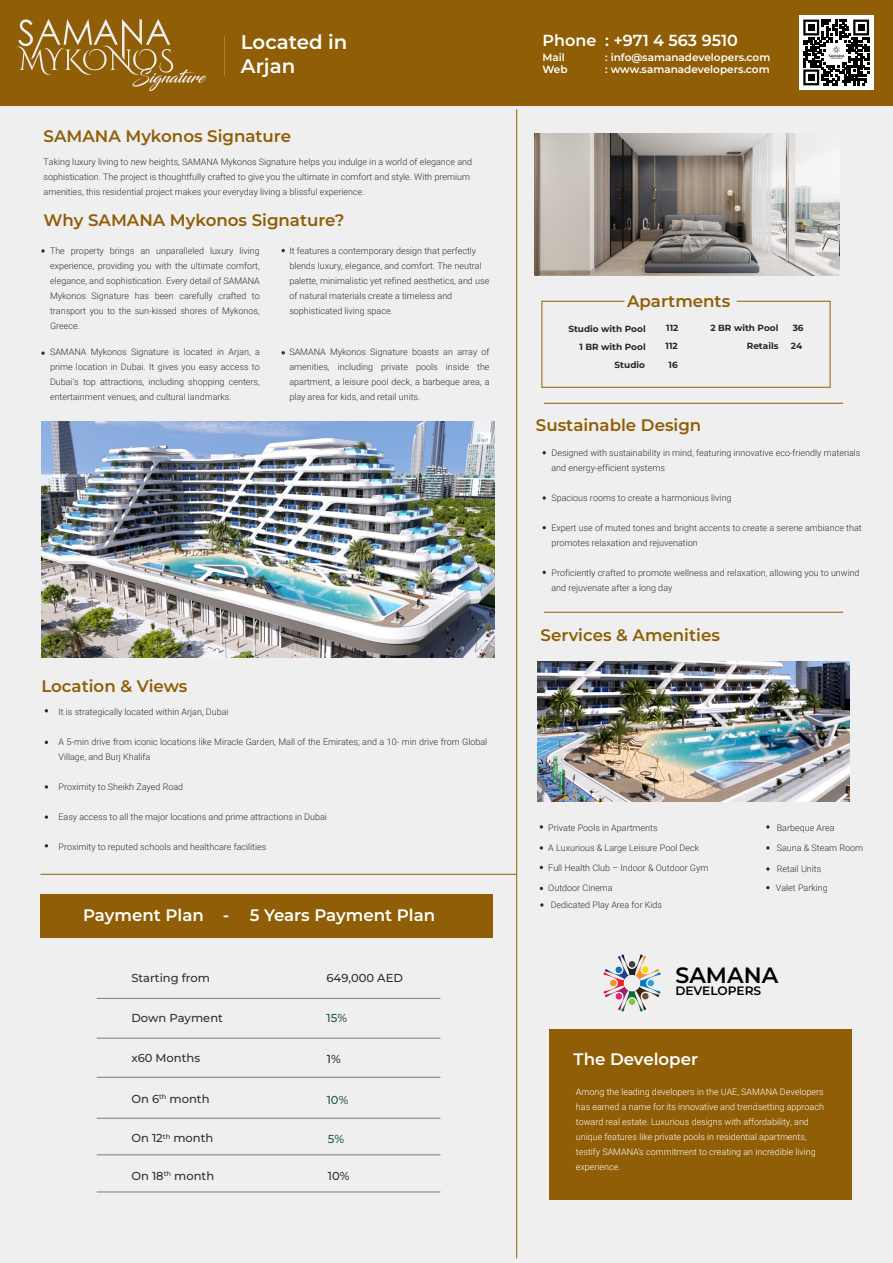
<style>
.page{position:relative;width:893px;height:1263px;background:#efefef}
.page>*{position:absolute;margin:0;border:0;box-sizing:border-box;transform-origin:0 0}
.t1{font:600 22.2px "Montserrat";color:#000}
.t2{font:600 19.65px/23.7px "Montserrat";color:#fff}
.t3{font:600 16.65px "Montserrat";color:#8f5e06}
.t4{font:600 16.65px "Montserrat";color:#fff}
.t5{font:600 16.05px "Montserrat";color:#fff}
.t6{font:600 12.15px "Montserrat";color:#000}
.t7{font:500 11.55px "Montserrat";color:#303030}
.t8{font:500 11.55px "Montserrat";color:#285356}
.t9{font:600 10.5px "Montserrat";color:#fff}
.t10{font:300 9px/15px "Roboto";color:#303030}
.t11{font:300 9px/15px "Roboto";color:#fff}
.t12{font:700 8.85px/18px "Montserrat";color:#282828;text-align:right}
</style>
<div class="page">
<img style="left:42px;top:422px;width:453px;height:235px">
<img style="left:534px;top:134px;width:306px;height:141px">
<img style="left:537px;top:662px;width:312px;height:139px">
<hr style="left:544px;top:612px;width:299px;height:1px;background:#8f5e06">
<hr style="left:544px;top:403px;width:299px;height:1px;background:#8f5e06">
<div style="left:40px;top:894px;width:453px;height:43px;background:#8f5e06"></div>
<hr style="left:97px;top:1154px;width:343px;height:1px;background:#7c7c7c">
<hr style="left:97px;top:1118px;width:343px;height:1px;background:#7c7c7c">
<hr style="left:97px;top:1077px;width:343px;height:1px;background:#7c7c7c">
<hr style="left:97px;top:1038px;width:343px;height:1px;background:#7c7c7c">
<hr style="left:97px;top:998px;width:343px;height:1px;background:#7c7c7c">
<hr style="left:97px;top:1192px;width:343px;height:1px;background:#7c7c7c">
<div style="left:0;top:0;width:893px;height:106px;background:#8f5e06"></div>
<hr style="left:516px;top:109px;width:1px;height:1149px;background:#8f5e06">
<svg style="left:541px;top:301px;width:289px;height:87px"></svg>
<svg style="left:41px;top:249px;width:4px;height:4px"></svg>
<svg style="left:542px;top:496px;width:4px;height:4px"></svg>
<svg style="left:542px;top:526px;width:4px;height:3px"></svg>
<svg style="left:542px;top:571px;width:4px;height:3px"></svg>
<svg style="left:540px;top:825px;width:3px;height:4px"></svg>
<svg style="left:45px;top:785px;width:3px;height:4px"></svg>
<svg style="left:45px;top:815px;width:3px;height:4px"></svg>
<svg style="left:540px;top:846px;width:3px;height:4px"></svg>
<svg style="left:766px;top:825px;width:4px;height:4px"></svg>
<svg style="left:766px;top:846px;width:4px;height:4px"></svg>
<svg style="left:766px;top:867px;width:4px;height:4px"></svg>
<svg style="left:766px;top:886px;width:4px;height:3px"></svg>
<svg style="left:41px;top:351px;width:4px;height:4px"></svg>
<hr style="left:40px;top:874px;width:477px;height:1px;background:#8f5e06">
<svg style="left:540px;top:903px;width:4px;height:4px"></svg>
<div style="left:549px;top:1029px;width:303px;height:170px;background:#8f5e06"></div>
<svg style="left:603px;top:954px;width:58px;height:57px"></svg>
<svg style="left:17px;top:19px;width:189px;height:72px"></svg>
<svg style="left:799px;top:15px;width:75px;height:75px;background:#898989"></svg>
<svg style="left:803px;top:20px;width:16px;height:15px"></svg>
<div style="left:808px;top:24px;width:7px;height:7px;background:#000"></div>
<svg style="left:853px;top:20px;width:16px;height:15px"></svg>
<div style="left:858px;top:24px;width:6px;height:7px;background:#000"></div>
<svg style="left:803px;top:69px;width:16px;height:16px"></svg>
<div style="left:808px;top:74px;width:7px;height:7px;background:#000"></div>
<img style="left:826px;top:42px;width:20px;height:21px">
<h2 class="t2" style="left:241px;top:30px;width:108px">Located in<br>Arjan</h2>
<h3 class="t3" style="left:44px;top:125px;width:249px">SAMANA Mykonos Signature</h3>
<p class="t10" style="left:44px;top:154px;width:430px">Taking luxury living to new heights, SAMANA Mykonos Signature helps you indulge in a world of elegance and sophistication. The project is thoughtfully crafted to give you the ultimate in comfort and style. With premium amenities, this residential project makes your everyday living a blissful experience.</p>
<h3 class="t3" style="left:44px;top:209px;width:302px">Why SAMANA Mykonos Signature?</h3>
<p class="t10" style="left:50px;top:242px;width:211px;text-align:justify">The property brings an unparalleled luxury living experience, providing you with the ultimate comfort, elegance, and sophistication. Every detail of SAMANA Mykonos Signature has been carefully crafted to transport you to the sun-kissed shores of Mykonos, Greece.</p>
<p class="t10" style="left:289px;top:242px;width:201px">It features a contemporary design that perfectly blends luxury, elegance, and comfort. The neutral palette, minimalistic yet refined aesthetics, and use of natural materials create a timeless and sophisticated living space.</p>
<p class="t10" style="left:50px;top:344px;width:211px;text-align:justify">SAMANA Mykonos Signature is located in Arjan, a prime location in Dubai. It gives you easy access to Dubai’s top attractions, including shopping centers, entertainment venues, and cultural landmarks.</p>
<p class="t10" style="left:289px;top:344px;width:202px;text-align:justify">SAMANA Mykonos Signature boasts an array of amenities, including private pools inside the apartment, a leisure pool deck, a barbeque area, a play area for kids, and retail units.</p>
<h3 class="t3" style="left:41px;top:675px;width:148px">Location &amp; Views</h3>
<p class="t10" style="left:58px;top:704px;width:172px">It is strategically located within Arjan, Dubai</p>
<p class="t10" style="left:58px;top:734px;width:430px">A 5-min drive from iconic locations like Miracle Garden, Mall of the Emirates; and a 10- min drive from Global<br>Village, and Burj Khalifa</p>
<p class="t10" style="left:58px;top:779px;width:126px">Proximity to Sheikh Zayed Road</p>
<p class="t10" style="left:58px;top:809px;width:270px">Easy access to all the major locations and prime attractions in Dubai</p>
<p class="t10" style="left:58px;top:839px;width:209px">Proximity to reputed schools and healthcare facilities</p>
<h3 class="t4" style="left:83px;top:904px;width:354px">Payment Plan - 5 Years Payment Plan</h3>
<p class="t7" style="left:131px;top:970px;width:80px">Starting from</p>
<p class="t7" style="left:326px;top:970px;width:78px">649,000 AED</p>
<p class="t7" style="left:131px;top:1010px;width:93px">Down Payment</p>
<p class="t8" style="left:326px;top:1010px;width:22px">15%</p>
<p class="t7" style="left:131px;top:1050px;width:70px">x60 Months</p>
<p class="t7" style="left:131px;top:1091px;width:80px">On 6<sup>th</sup> month</p>
<p class="t7" style="left:131px;top:1130px;width:84px">On 12<sup>th</sup> month</p>
<p class="t7" style="left:131px;top:1168px;width:84px">On 18<sup>th</sup> month</p>
<p class="t7" style="left:328px;top:1168px;width:23px">10%</p>
<p class="t7" style="left:327px;top:1051px;width:16px">1%</p>
<p class="t8" style="left:327px;top:1092px;width:23px">10%</p>
<p class="t8" style="left:328px;top:1131px;width:18px">5%</p>
<h3 class="t5" style="left:542px;top:29px;width:197px">Phone : +971 4 563 9510</h3>
<p class="t9" style="left:542px;top:50px;width:24px">Mail</p>
<p class="t9" style="left:605px;top:50px;width:167px">: info@samanadevelopers.com</p>
<p class="t9" style="left:542px;top:62px;width:27px">Web</p>
<p class="t9" style="left:605px;top:62px;width:166px">: www.samanadevelopers.com</p>
<h3 class="t3" style="left:627px;top:290px;width:105px">Apartments</h3>
<p class="t12" style="left:568px;top:319px;width:79px">Studio with Pool<br>1 BR with Pool</p>
<p class="t12" style="left:710px;top:319px;width:70px">2 BR with Pool<br>Retails</p>
<p class="t12" style="left:666px;top:318px;width:14px;text-align:left">112<br>112</p>
<p class="t12" style="left:791px;top:319px;width:14px;text-align:left">36<br>24</p>
<p class="t12" style="left:615px;top:355px;width:32px">Studio</p>
<p class="t12" style="left:669px;top:356px;width:11px">16</p>
<h3 class="t3" style="left:536px;top:414px;width:167px">Sustainable Design</h3>
<p class="t10" style="left:551px;top:445px;width:311px">Designed with sustainability in mind, featuring innovative eco-friendly materials and energy-efficient systems</p>
<p class="t10" style="left:551px;top:490px;width:182px">Spacious rooms to create a harmonious living</p>
<p class="t10" style="left:551px;top:520px;width:312px">Expert use of muted tones and bright accents to create a serene ambiance that promotes relaxation and rejuvenation</p>
<p class="t10" style="left:551px;top:565px;width:310px">Proficiently crafted to promote wellness and relaxation, allowing you to unwind and rejuvenate after a long day</p>
<h3 class="t3" style="left:541px;top:624px;width:181px">Services &amp; Amenities</h3>
<p class="t10" style="left:548px;top:819px;width:111px">Private Pools in Apartments</p>
<p class="t10" style="left:548px;top:840px;width:152px">A Luxurious &amp; Large Leisure Pool Deck</p>
<p class="t10" style="left:548px;top:860px;width:162px">Full Health Club – Indoor &amp; Outdoor Gym</p>
<p class="t10" style="left:548px;top:880px;width:66px">Outdoor Cinema</p>
<p class="t10" style="left:551px;top:897px;width:113px">Dedicated Play Area for Kids</p>
<p class="t10" style="left:777px;top:819px;width:59px">Barbeque Area</p>
<p class="t10" style="left:777px;top:840px;width:88px">Sauna &amp; Steam Room</p>
<p class="t10" style="left:777px;top:860px;width:46px">Retail Units</p>
<p class="t10" style="left:776px;top:880px;width:53px">Valet Parking</p>
<h1 class="t1" style="left:675px;top:960px;width:104px">SAMANA</h1>
<h3 class="t6" style="left:675px;top:983px;width:87px">DEVELOPERS</h3>
<h3 class="t4" style="left:574px;top:1048px;width:126px">The Developer</h3>
<p class="t11" style="left:576px;top:1084px;width:250px">Among the leading developers in the UAE, SAMANA Developers has earned a name for its innovative and trendsetting approach toward real estate. Luxurious designs with affordability, and unique features like private pools in residential apartments, testify SAMANA’s commitment to creating an incredible living experience.</p>
</div>
